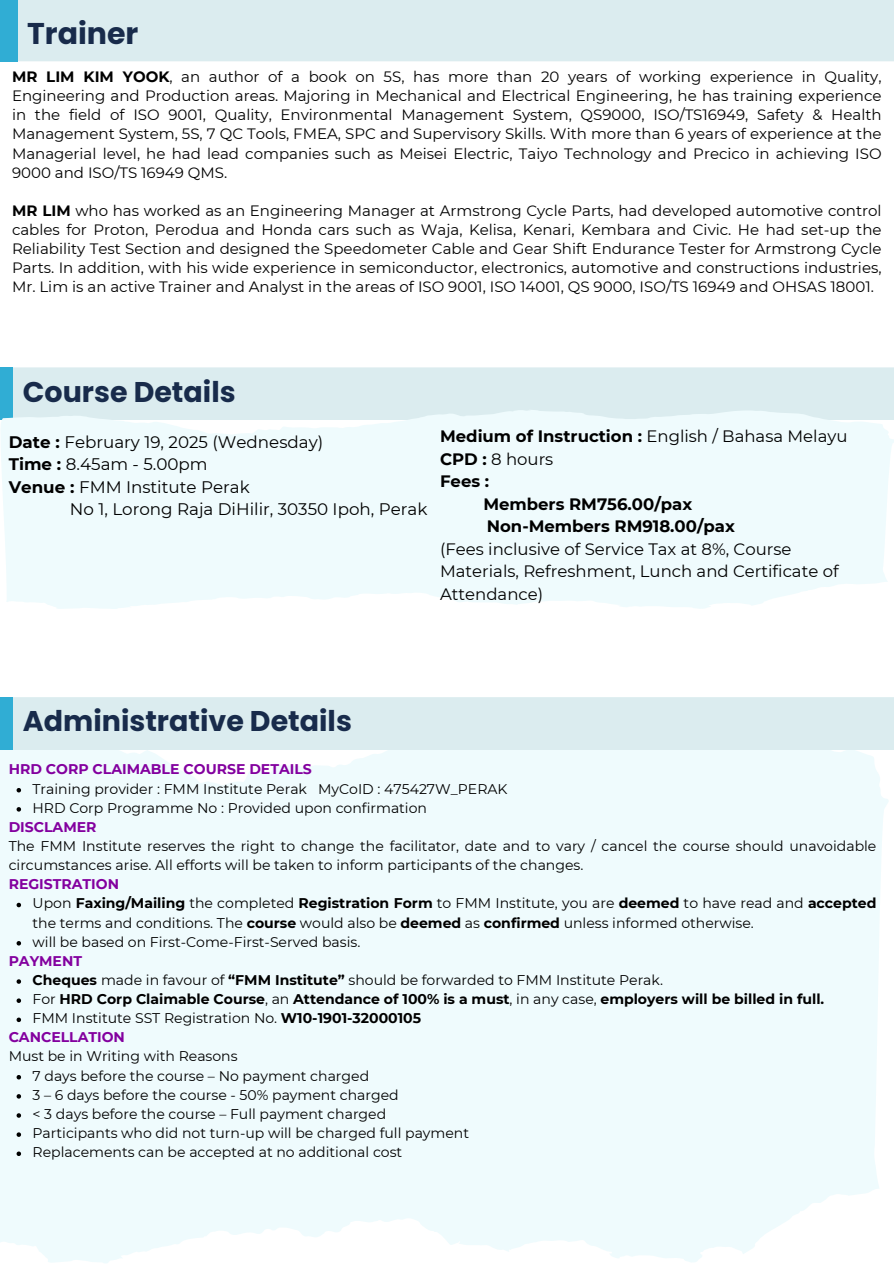
<style>
.page{position:relative;width:894px;height:1264px;background:#fff}
.page>*{position:absolute;margin:0;border:0;box-sizing:border-box;transform-origin:0 0}
.t1{font:700 30px "Poppins";color:#182b4b}
.t2{font:700 28.5px "Poppins";color:#182b4b}
.t3{font:16.65px "Montserrat";color:#000}
.t4{font:16.5px "Montserrat";color:#000}
.t5{font:700 16.5px "Montserrat";color:#000}
.t6{font:15px/19px "Montserrat";color:#000;text-align:justify}
.t7{font:14.1px/19.2px "Montserrat";color:#000}
.t8{font:700 14.1px "Montserrat";color:#000}
.t9{font:700 14.1px "Montserrat";color:#83009f}
.s1{font-weight:700}
.s2{font-weight:400}
</style>
<div class="page">
<div style="left:0;top:0;width:893px;height:1263px;background:linear-gradient(to right,#fff,#f8fdfe)"></div>
<div style="left:17px;top:0;width:876px;height:61px;background:#dbecef"></div>
<div style="left:0;top:0;width:17px;height:61px;background:#30add4"></div>
<svg style="left:13px;top:367px;width:880px;height:53px;background:#dcecef"></svg>
<div style="left:0;top:367px;width:13px;height:53px;background:#30add4"></div>
<div style="left:0;top:780px;width:680px;height:483px;background:#effbfd"></div>
<div style="left:13px;top:697px;width:880px;height:53px;background:#dbecef"></div>
<div style="left:0;top:697px;width:13px;height:53px;background:#30add4"></div>
<div style="left:0;top:432px;width:689px;height:177px;background:#effbfd"></div>
<svg style="left:17px;top:788px;width:4px;height:4px"></svg>
<svg style="left:17px;top:807px;width:4px;height:4px"></svg>
<svg style="left:17px;top:902px;width:4px;height:5px"></svg>
<svg style="left:17px;top:941px;width:4px;height:4px"></svg>
<svg style="left:17px;top:979px;width:4px;height:4px"></svg>
<svg style="left:17px;top:998px;width:4px;height:4px"></svg>
<svg style="left:17px;top:1017px;width:4px;height:5px"></svg>
<svg style="left:17px;top:1074px;width:4px;height:5px"></svg>
<svg style="left:17px;top:1094px;width:4px;height:4px"></svg>
<svg style="left:17px;top:1113px;width:4px;height:4px"></svg>
<svg style="left:17px;top:1132px;width:4px;height:4px"></svg>
<svg style="left:17px;top:1151px;width:4px;height:4px"></svg>
<h1 class="t1" style="left:27px;top:13px;width:113px">Trainer</h1>
<p class="t6" style="left:12px;top:67px;width:870px"><span class="s1">MR LIM KIM YOOK</span>, an author of a book on 5S, has more than 20 years of working experience in Quality, Engineering and Production areas. Majoring in Mechanical and Electrical Engineering, he has training experience in the field of ISO 9001, Quality, Environmental Management System, QS9000, ISO/TS16949, Safety &amp; Health Management System, 5S, 7 QC Tools, FMEA, SPC and Supervisory Skills. With more than 6 years of experience at the Managerial level, he had lead companies such as Meisei Electric, Taiyo Technology and Precico in achieving ISO 9000 and ISO/TS 16949 QMS.</p>
<p class="t6" style="left:12px;top:201px;width:870px"><span class="s1">MR LIM</span> who has worked as an Engineering Manager at Armstrong Cycle Parts, had developed automotive control cables for Proton, Perodua and Honda cars such as Waja, Kelisa, Kenari, Kembara and Civic. He had set-up the Reliability Test Section and designed the Speedometer Cable and Gear Shift Endurance Tester for Armstrong Cycle Parts. In addition, with his wide experience in semiconductor, electronics, automotive and constructions industries, Mr. Lim is an active Trainer and Analyst in the areas of ISO 9001, ISO 14001, QS 9000, ISO/TS 16949 and OHSAS 18001.</p>
<h1 class="t2" style="left:23px;top:372px;width:214px">Course Details</h1>
<h2 class="t3" style="left:9px;top:431px;width:316px"><span class="s1">Date :</span> February 19, 2025 (Wednesday)</h2>
<h2 class="t3" style="left:9px;top:454px;width:200px"><span class="s1">Time :</span> 8.45am - 5.00pm</h2>
<h2 class="t3" style="left:9px;top:476px;width:242px"><span class="s1">Venue :</span> FMM Institute Perak</h2>
<h2 class="t3" style="left:70px;top:499px;width:359px">No 1, Lorong Raja DiHilir, 30350 Ipoh, Perak</h2>
<h2 class="t5" style="left:440px;top:426px;width:409px">Medium of Instruction : <span class="s2">English / Bahasa Melayu</span></h2>
<h2 class="t4" style="left:440px;top:448px;width:115px"><span class="s1">CPD :</span> 8 hours</h2>
<h2 class="t5" style="left:440px;top:471px;width:51px">Fees :</h2>
<h2 class="t5" style="left:483px;top:493px;width:210px">Members RM756.00/pax</h2>
<h2 class="t5" style="left:486px;top:516px;width:249px">Non-Members RM918.00/pax</h2>
<h2 class="t4" style="left:440px;top:538px;width:353px">(Fees inclusive of Service Tax at 8%, Course</h2>
<h2 class="t4" style="left:440px;top:561px;width:400px">Materials, Refreshment, Lunch and Certificate of</h2>
<h2 class="t4" style="left:440px;top:583px;width:105px">Attendance)</h2>
<p class="t2" style="left:23px;top:701px;width:330px">Administrative Details</p>
<h1 class="t9" style="left:9px;top:760px;width:304px">HRD CORP CLAIMABLE COURSE DETAILS</h1>
<h3 class="t7" style="left:33px;top:779px;width:476px">Training provider : FMM Institute Perak MyCoID : 475427W_PERAK</h3>
<p class="t7" style="left:33px;top:798px;width:396px">HRD Corp Programme No : Provided upon confirmation</p>
<p class="t9" style="left:9px;top:818px;width:89px">DISCLAMER</p>
<p class="t7" style="left:9px;top:836px;width:869px">The FMM Institute reserves the right to change the facilitator, date and to vary / cancel the course should unavoidable circumstances arise. All efforts will be taken to inform participants of the changes.</p>
<p class="t9" style="left:9px;top:875px;width:112px">REGISTRATION</p>
<p class="t7" style="left:33px;top:893px;width:845px">Upon <span class="s1">Faxing/Mailing</span> the completed <span class="s1">Registration Form</span> to FMM Institute, you are <span class="s1">deemed</span> to have read and <span class="s1">accepted </span>the terms and conditions. The <span class="s1">course</span> would also be <span class="s1">deemed</span> as <span class="s1">confirmed</span> unless informed otherwise.</p>
<p class="t7" style="left:33px;top:932px;width:329px">will be based on First-Come-First-Served basis.</p>
<p class="t9" style="left:9px;top:952px;width:75px">PAYMENT</p>
<h3 class="t7" style="left:33px;top:970px;width:631px"><span class="s1">Cheques</span> made in favour of <span class="s1">“FMM Institute”</span> should be forwarded to FMM Institute Perak.</h3>
<p class="t8" style="left:33px;top:990px;width:793px"><span class="s2">For</span> HRD Corp Claimable Course<span class="s2">, an</span> Attendance of 100% is a must<span class="s2">, in any case,</span> employers will be billed in full.</p>
<p class="t7" style="left:33px;top:1008px;width:390px">FMM Institute SST Registration No. <span class="s1">W10-1901-32000105</span></p>
<p class="t9" style="left:9px;top:1028px;width:118px">CANCELLATION</p>
<p class="t7" style="left:9px;top:1046px;width:230px">Must be in Writing with Reasons</p>
<p class="t7" style="left:33px;top:1065px;width:338px">7 days before the course – No payment charged</p>
<p class="t7" style="left:33px;top:1085px;width:367px">3 – 6 days before the course - 50% payment charged</p>
<p class="t7" style="left:33px;top:1104px;width:355px">&lt; 3 days before the course – Full payment charged</p>
<p class="t7" style="left:33px;top:1123px;width:438px">Participants who did not turn-up will be charged full payment</p>
<p class="t7" style="left:33px;top:1142px;width:371px">Replacements can be accepted at no additional cost</p>
</div>
